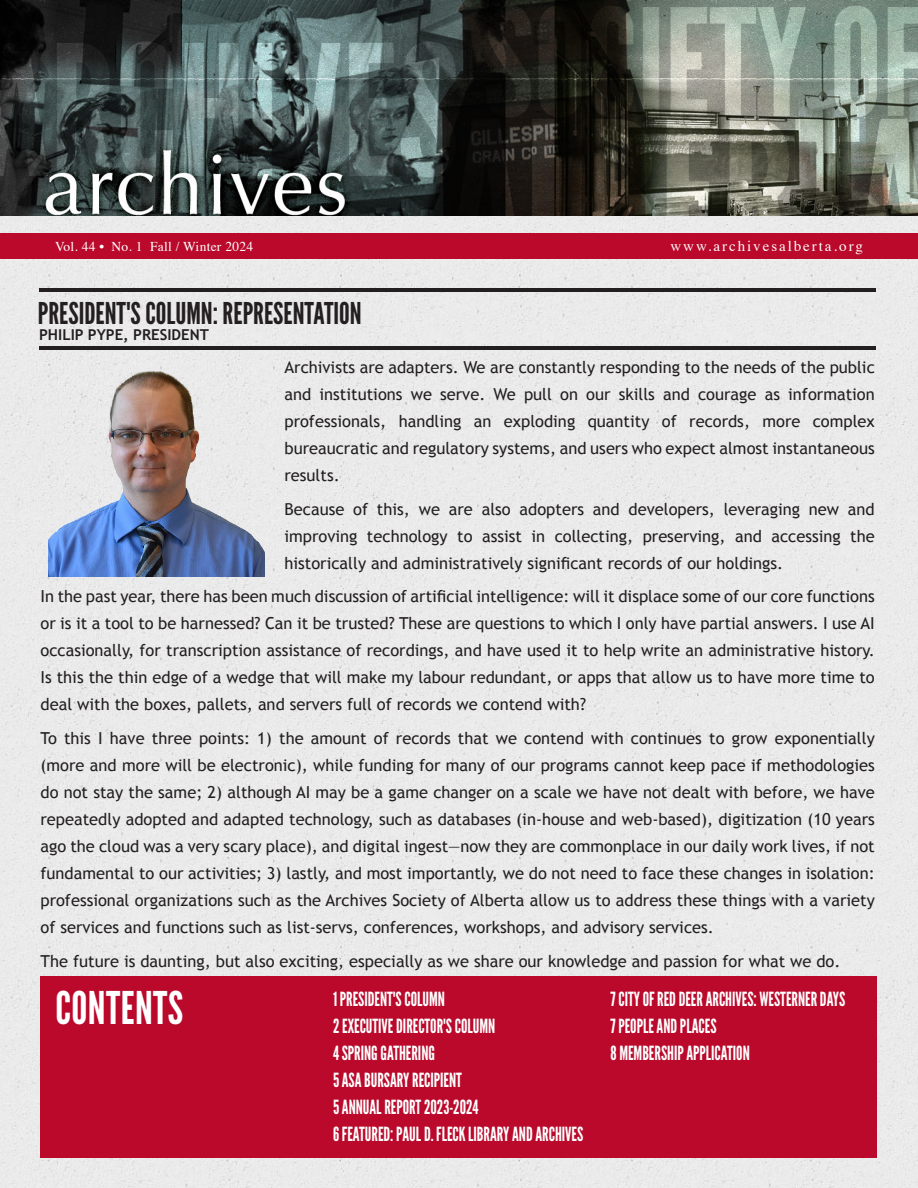
<style>
.page{position:relative;width:918px;height:1188px;background:#fff}
.page>*{position:absolute;margin:0;border:0;box-sizing:border-box;transform-origin:0 0}
.Para_1{font:45px "League Gothic";letter-spacing:.01em;color:#fff}
.t1{font:30px "League Gothic";color:#231f20}
.t2{font:19.5px "League Gothic";color:#fff;scale:.93 1}
.Heading_3{font:16.5px/27px "Trebuchet MS";color:#231f20;text-align:justify}
.t3{font:15px "Times";letter-spacing:.13em;color:#fff}
.t4{font:700 15px "Trebuchet MS";color:#231f20}
.t5{font:13.5px "Times";letter-spacing:.02em;color:#fff}
</style>
<div class="page">
<div style="left:0;top:216px;width:918px;height:972px;background:#eaeaea"></div>
<img style="left:0;top:0;width:918px;height:216px">
<div style="left:40px;top:976px;width:838px;height:182px;background:#ba092b"></div>
<div style="left:0;top:233px;width:918px;height:25px;background:#ba092b"></div>
<img style="left:49px;top:372px;width:215px;height:205px">
<hr style="left:39px;top:289px;width:837px;height:3px;background:#231f20">
<hr style="left:39px;top:347px;width:837px;height:3px;background:#231f20">
<p class="t5" style="left:55px;top:234px;width:200px">Vol. 44 • No. 1 Fall / Winter 2024</p>
<p class="t3" style="left:670px;top:232px;width:194px">www.archivesalberta.org</p>
<p class="t1" style="left:38px;top:295px;width:325px">PRESIDENT'S COLUMN: REPRESENTATION</p>
<p class="t4" style="left:39px;top:325px;width:171px">PHILIP PYPE, PRESIDENT</p>
<p class="Heading_3" style="left:285px;top:354px;width:592px">Archivists are adapters. We are constantly responding to the needs of the public and institutions we serve. We pull on our skills and courage as information professionals, handling an exploding quantity of records, more complex bureaucratic and regulatory systems, and users who expect almost instantaneous results.</p>
<p class="Heading_3" style="left:285px;top:496px;width:592px">Because of this, we are also adopters and developers, leveraging new and improving technology to assist in collecting, preserving, and accessing the historically and administratively significant records of our holdings.</p>
<p class="Heading_3" style="left:40px;top:583px;width:836px">In the past year, there has been much discussion of artificial intelligence: will it displace some of our core functions or is it a tool to be harnessed? Can it be trusted? These are questions to which I only have partial answers. I use AI occasionally, for transcription assistance of recordings, and have used it to help write an administrative history.<br>Is this the thin edge of a wedge that will make my labour redundant, or apps that allow us to have more time to deal with the boxes, pallets, and servers full of records we contend with?</p>
<p class="Heading_3" style="left:40px;top:725px;width:836px">To this I have three points: 1) the amount of records that we contend with continues to grow exponentially (more and more will be electronic), while funding for many of our programs cannot keep pace if methodologies do not stay the same; 2) although AI may be a game changer on a scale we have not dealt with before, we have repeatedly adopted and adapted technology, such as databases (in-house and web-based), digitization (10 years ago the cloud was a very scary place), and digital ingest—now they are commonplace in our daily work lives, if not fundamental to our activities; 3) lastly, and most importantly, we do not need to face these changes in isolation: professional organizations such as the Archives Society of Alberta allow us to address these things with a variety of services and functions such as list-servs, conferences, workshops, and advisory services.</p>
<p class="Heading_3" style="left:40px;top:948px;width:802px">The future is daunting, but also exciting, especially as we share our knowledge and passion for what we do.</p>
<p class="Para_1" style="left:56px;top:982px;width:129px">CONTENTS</p>
<p class="t2" style="left:333px;top:987px;width:122px">1 PRESIDENT'S COLUMN</p>
<p class="t2" style="left:333px;top:1014px;width:176px">2 EXECUTIVE DIRECTOR'S COLUMN</p>
<p class="t2" style="left:333px;top:1041px;width:111px">4 SPRING GATHERING</p>
<p class="t2" style="left:333px;top:1068px;width:140px">5 ASA BURSARY RECIPIENT</p>
<p class="t2" style="left:333px;top:1095px;width:158px">5 ANNUAL REPORT 2023-2024</p>
<p class="t2" style="left:333px;top:1122px;width:271px">6 FEATURED: PAUL D. FLECK LIBRARY AND ARCHIVES</p>
<p class="t2" style="left:610px;top:987px;width:254px">7 CITY OF RED DEER ARCHIVES: WESTERNER DAYS</p>
<p class="t2" style="left:610px;top:1014px;width:116px">7 PEOPLE AND PLACES</p>
<p class="t2" style="left:610px;top:1041px;width:151px">8 MEMBERSHIP APPLICATION</p>
</div>
